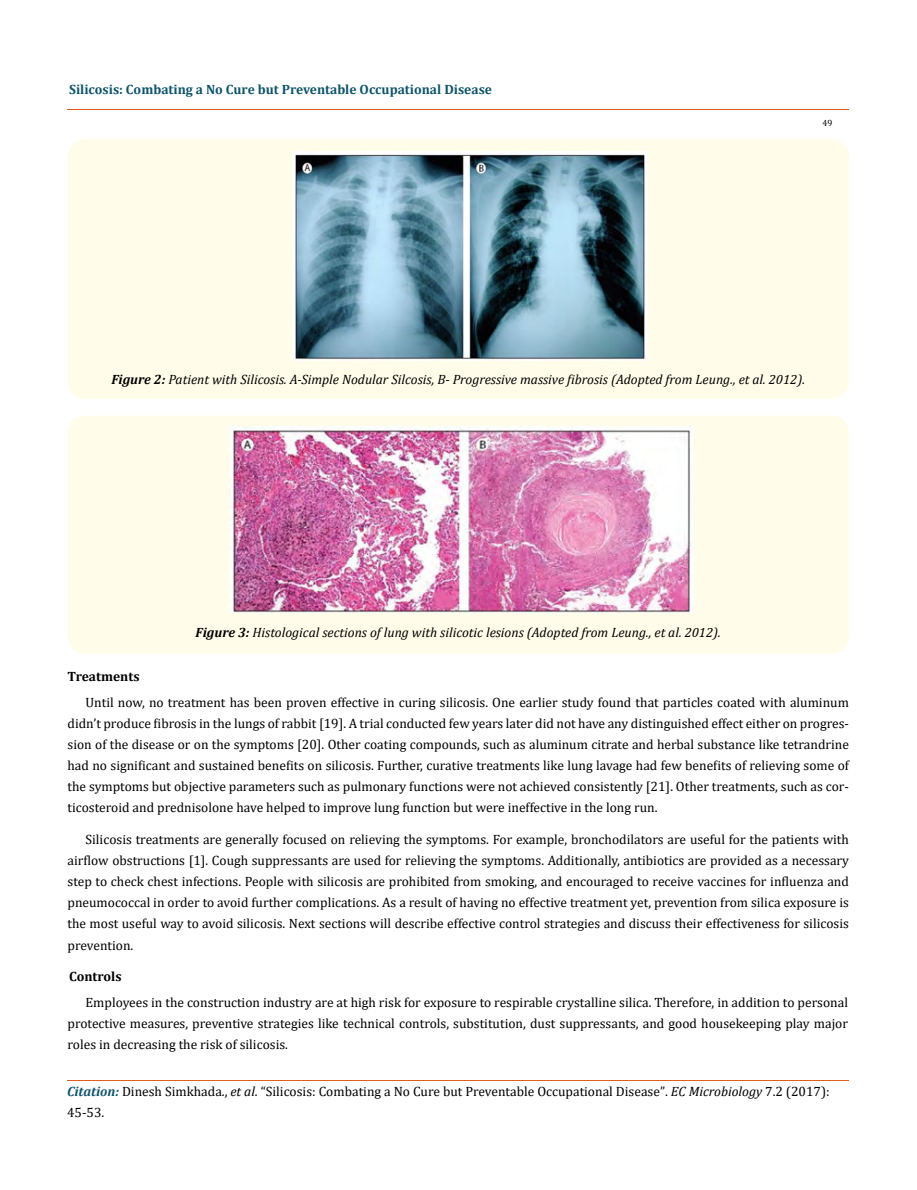
<style>
.page{position:relative;width:917px;height:1190px;background:#fff}
.page>*{position:absolute;margin:0;border:0;box-sizing:border-box;transform-origin:0 0}
.t1{font:13.5px/21px "Cambria";color:#000;text-align:justify}
.t2{font:italic 13.5px "Cambria";color:#000}
.t3{font:700 13.5px "Cambria";color:#0e546a}
.t4{font:700 13.5px "Cambria";color:#000}
.t5{font:9px "Cambria";color:#000}
.s1{font-weight:700}
.s2{font-weight:700;font-style:italic;color:#0e546a}
.s3{font-style:italic}
.s4{font-size:13.35px}
</style>
<div class="page">
<hr style="left:68px;top:109px;width:781px;height:1px;background:#e05d1a">
<div style="left:68px;top:139px;width:781px;height:260px;background:#fffde9;border-radius:18px"></div>
<img style="left:292px;top:151px;width:355px;height:209px">
<div style="left:68px;top:416px;width:781px;height:238px;background:#fffde9;border-radius:18px"></div>
<img style="left:230px;top:426px;width:463px;height:186px">
<p class="t3" style="left:69px;top:80px;width:424px">Silicosis: Combating a No Cure but Preventable Occupational Disease</p>
<p class="t5" style="left:822px;top:118px;width:11px">49</p>
<p class="t2" style="left:111px;top:370px;width:695px"><span class="s1">Figure 2:</span> Patient with Silicosis. A-Simple Nodular Silcosis, B- Progressive massive fibrosis (Adopted from Leung., et al. 2012).</p>
<p class="t2" style="left:195px;top:622px;width:527px"><span class="s1">Figure 3:</span> Histological sections of lung with silicotic lesions (Adopted from Leung., et al. 2012).</p>
<p class="t4" style="left:67px;top:667px;width:73px">Treatments</p>
<p class="t1" style="left:67px;top:692px;width:783px;text-indent:18px">Until now, no treatment has been proven effective in curing silicosis. One earlier study found that particles coated with aluminum didn’t produce fibrosis in the lungs of rabbit [19]. A trial conducted few years later did not have any distinguished effect either on progres&shy;sion of the disease or on the symptoms [20]. Other coating compounds, such as aluminum citrate and herbal substance like tetrandrine had no significant and sustained benefits on silicosis. Further, curative treatments like lung lavage had few benefits of relieving some of the symptoms but objective parameters such as pulmonary functions were not achieved consistently [21]. Other treatments, such as cor&shy;ticosteroid and prednisolone have helped to improve lung function but were ineffective in the long run.</p>
<p class="t1" style="left:67px;top:829px;width:783px;text-indent:18px">Silicosis treatments are generally focused on relieving the symptoms. For example, bronchodilators are useful for the patients with airflow obstructions [1]. Cough suppressants are used for relieving the symptoms. Additionally, antibiotics are provided as a necessary step to check chest infections. People with silicosis are prohibited from smoking, and encouraged to receive vaccines for influenza and pneumococcal in order to avoid further complications. As a result of having no effective treatment yet, prevention from silica exposure is the most useful way to avoid silicosis. Next sections will describe effective control strategies and discuss their effectiveness for silicosis prevention.</p>
<p class="t4" style="left:69px;top:967px;width:54px">Controls</p>
<p class="t1" style="left:67px;top:991px;width:782px;text-indent:18px">Employees in the construction industry are at high risk for exposure to respirable crystalline silica. Therefore, in addition to personal protective measures, preventive strategies like technical controls, substitution, dust suppressants, and good housekeeping play major roles in decreasing the risk of silicosis.</p>
<p class="t1" style="left:67px;top:1080px;width:764px"><span class="s2">Citation:</span> Dinesh Simkhada., <span class="s3">et al</span>. “Silicosis: Combating a No Cure but Preventable Occupational Disease”<span class="s4">.</span> <span class="s3">EC Microbiology</span> <span class="s4">7</span>.2 (2017):<br>45-53.</p>
</div>
